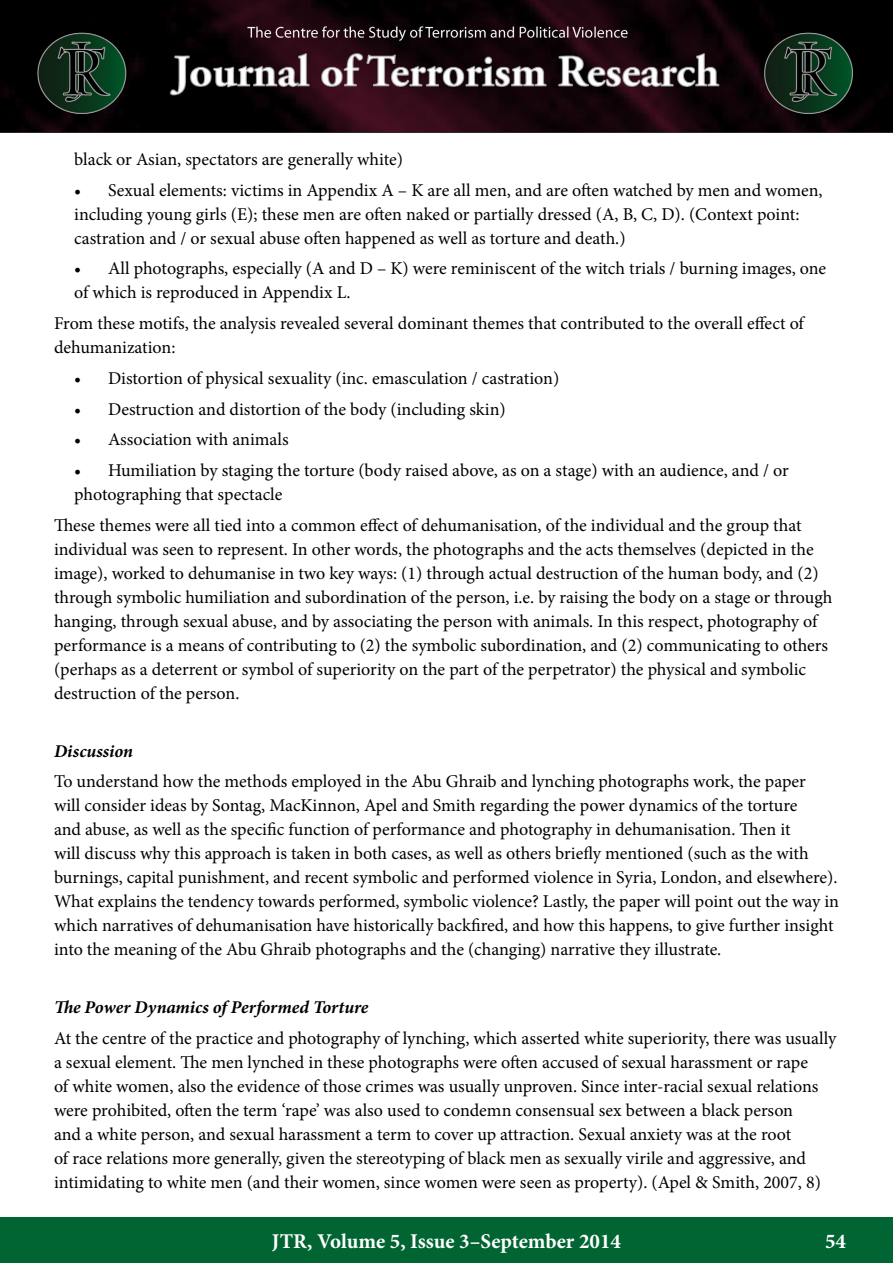
<style>
.page{position:relative;width:893px;height:1263px;background:#fff}
.page>*{position:absolute;margin:0;border:0;box-sizing:border-box;transform-origin:0 0}
.t1{font:700 21px "Minion Pro";color:#fff}
.t2{font:18px/24px "Minion Pro";color:#000}
.t3{font:italic 700 18px "Minion Pro";color:#000}
</style>
<div class="page">
<div style="left:0;top:1217px;width:893px;height:46px;background:#006533"></div>
<img style="left:0;top:0;width:893px;height:133px">
<p class="t2" style="left:74px;top:147px;width:330px">black or Asian, spectators are generally white)</p>
<p class="t2" style="left:74px;top:178px;width:750px">• Sexual elements: victims in Appendix A – K are all men, and are often watched by men and women, including young girls (E); these men are often naked or partially dressed (A, B, C, D). (Context point: castration and / or sexual abuse often happened as well as torture and death.)</p>
<p class="t2" style="left:74px;top:257px;width:753px">• All photographs, especially (A and D – K) were reminiscent of the witch trials / burning images, one of which is reproduced in Appendix L.</p>
<p class="t2" style="left:54px;top:312px;width:751px">From these motifs, the analysis revealed several dominant themes that contributed to the overall effect of dehumanization:</p>
<p class="t2" style="left:74px;top:366px;width:486px">• Distortion of physical sexuality (inc. emasculation / castration)</p>
<p class="t2" style="left:74px;top:397px;width:433px">• Destruction and distortion of the body (including skin)</p>
<p class="t2" style="left:74px;top:428px;width:216px">• Association with animals</p>
<p class="t2" style="left:74px;top:459px;width:716px">• Humiliation by staging the torture (body raised above, as on a stage) with an audience, and / or photographing that spectacle</p>
<p class="t2" style="left:54px;top:513px;width:780px">These themes were all tied into a common effect of dehumanisation, of the individual and the group that individual was seen to represent. In other words, the photographs and the acts themselves (depicted in the image), worked to dehumanise in two key ways: (1) through actual destruction of the human body, and (2) through symbolic humiliation and subordination of the person, i.e. by raising the body on a stage or through hanging, through sexual abuse, and by associating the person with animals. In this respect, photography of performance is a means of contributing to (2) the symbolic subordination, and (2) communicating to others (perhaps as a deterrent or symbol of superiority on the part of the perpetrator) the physical and symbolic destruction of the person.</p>
<p class="t3" style="left:54px;top:738px;width:81px">Discussion</p>
<p class="t2" style="left:54px;top:770px;width:786px">To understand how the methods employed in the Abu Ghraib and lynching photographs work, the paper<br>will consider ideas by Sontag, MacKinnon, Apel and Smith regarding the power dynamics of the torture<br>and abuse, as well as the specific function of performance and photography in dehumanisation. Then it<br>will discuss why this approach is taken in both cases, as well as others briefly mentioned (such as the with burnings, capital punishment, and recent symbolic and performed violence in Syria, London, and elsewhere).<br>What explains the tendency towards performed, symbolic violence? Lastly, the paper will point out the way in which narratives of dehumanisation have historically backfired, and how this happens, to give further insight into the meaning of the Abu Ghraib photographs and the (changing) narrative they illustrate.</p>
<p class="t3" style="left:54px;top:994px;width:316px">The Power Dynamics of Performed Torture</p>
<p class="t2" style="left:54px;top:1026px;width:784px">At the centre of the practice and photography of lynching, which asserted white superiority, there was usually a sexual element. The men lynched in these photographs were often accused of sexual harassment or rape<br>of white women, also the evidence of those crimes was usually unproven. Since inter-racial sexual relations were prohibited, often the term ‘rape’ was also used to condemn consensual sex between a black person<br>and a white person, and sexual harassment a term to cover up attraction. Sexual anxiety was at the root<br>of race relations more generally, given the stereotyping of black men as sexually virile and aggressive, and intimidating to white men (and their women, since women were seen as property). (Apel &amp; Smith, 2007, 8)</p>
<p class="t1" style="left:272px;top:1226px;width:350px">JTR, Volume 5, Issue 3–September 2014</p>
<p class="t1" style="left:825px;top:1226px;width:22px">54</p>
</div>
